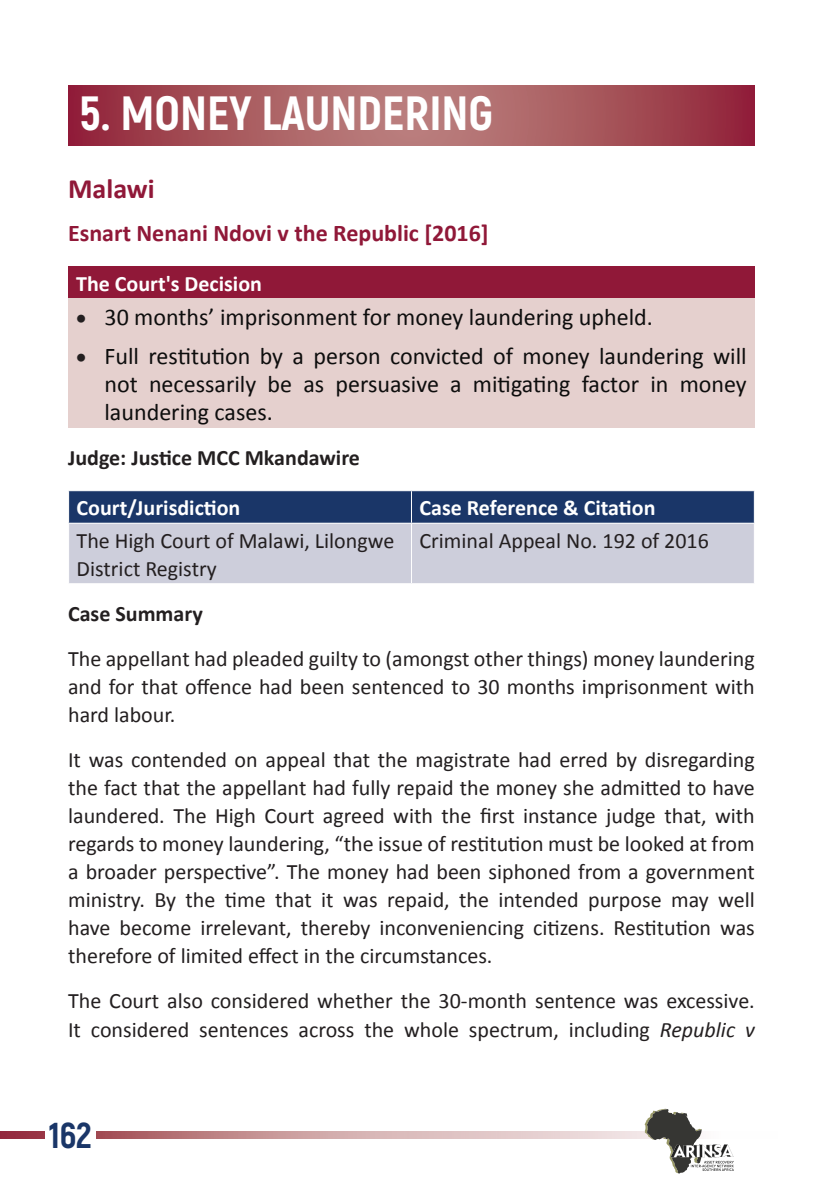
<style>
.page{position:relative;width:840px;height:1191px;background:#fff}
.page>*{position:absolute;margin:0;border:0;box-sizing:border-box;transform-origin:0 0}
.t1{font:800 48px "Akrobat";color:#fff}
.t2{font:800 36px "Akrobat";color:#1a3668}
.t3{font:700 28px "Calibri";color:#901838}
.t4{font:24px/28px "Calibri";color:#0d0d0d;text-align:justify}
.t5{font:700 24px "Calibri";color:#901838}
.t6{font:22px/28px "Calibri";color:#231f20}
.t7{font:700 22px "Calibri";color:#fff}
.t8{font:700 22px "Calibri";color:#231f20}
.s1{color:#231f20}
.s2{font-style:italic}
</style>
<div class="page">
<svg style="left:0;top:1131px;width:644px;height:7px;background:#cda0a2"></svg>
<div style="left:45px;top:1109px;width:51px;height:51px;background:#fff"></div>
<svg style="left:644px;top:1108px;width:89px;height:65px"></svg>
<svg style="left:68px;top:85px;width:686px;height:60px;background:#a7565d"></svg>
<div style="left:68px;top:266px;width:686px;height:33px;background:#901838"></div>
<div style="left:68px;top:299px;width:686px;height:129px;background:#e5d0ce"></div>
<div style="left:69px;top:491px;width:684px;height:32px;background:#1a3668"></div>
<div style="left:69px;top:524px;width:684px;height:59px;background:#cdcedb"></div>
<hr style="left:411px;top:491px;width:1px;height:32px;background:#fff">
<hr style="left:411px;top:524px;width:1px;height:59px;background:#fff">
<h1 class="t1" style="left:79px;top:83px;width:415px">5. MONEY LAUNDERING</h1>
<p class="t3" style="left:68px;top:171px;width:88px">Malawi</p>
<p class="t5" style="left:68px;top:218px;width:422px">Esnart Nenani Ndovi v the Republic [2016]</p>
<p class="t7" style="left:76px;top:269px;width:187px">The Court's Decision</p>
<p class="t4" style="left:76px;top:303px;width:578px"><span class="s1">•</span> 30 months’ imprisonment for money laundering upheld.</p>
<p class="t4" style="left:104px;top:342px;width:643px;text-indent:-28px"><span class="s1">•</span> Full restitution by a person convicted of money laundering will not necessarily be as persuasive a mitigating factor in money laundering cases.</p>
<p class="t8" style="left:68px;top:444px;width:293px">Judge: Justice MCC Mkandawire</p>
<p class="t7" style="left:77px;top:494px;width:165px">Court/Jurisdiction</p>
<p class="t7" style="left:419px;top:494px;width:237px">Case Reference &amp; Citation</p>
<p class="t6" style="left:77px;top:526px;width:319px">The High Court of Malawi, Lilongwe<br>District Registry</p>
<p class="t6" style="left:419px;top:526px;width:291px">Criminal Appeal No. 192 of 2016</p>
<p class="t8" style="left:68px;top:600px;width:136px">Case Summary</p>
<p class="t6" style="left:68px;top:645px;width:687px;text-align:justify">The appellant had pleaded guilty to (amongst other things) money laundering and for that offence had been sentenced to 30 months imprisonment with hard labour.</p>
<p class="t6" style="left:68px;top:746px;width:687px;text-align:justify">It was contended on appeal that the magistrate had erred by disregarding the fact that the appellant had fully repaid the money she admitted to have laundered. The High Court agreed with the first instance judge that, with regards to money laundering, “the issue of restitution must be looked at from a broader perspective”. The money had been siphoned from a government ministry. By the time that it was repaid, the intended purpose may well have become irrelevant, thereby inconveniencing citizens. Restitution was therefore of limited effect in the circumstances.</p>
<p class="t6" style="left:68px;top:987px;width:687px">The Court also considered whether the 30-month sentence was excessive.<br>It considered sentences across the whole spectrum, including <span class="s2">Republic v</span></p>
<h2 class="t2" style="left:49px;top:1112px;width:44px">162</h2>
</div>
